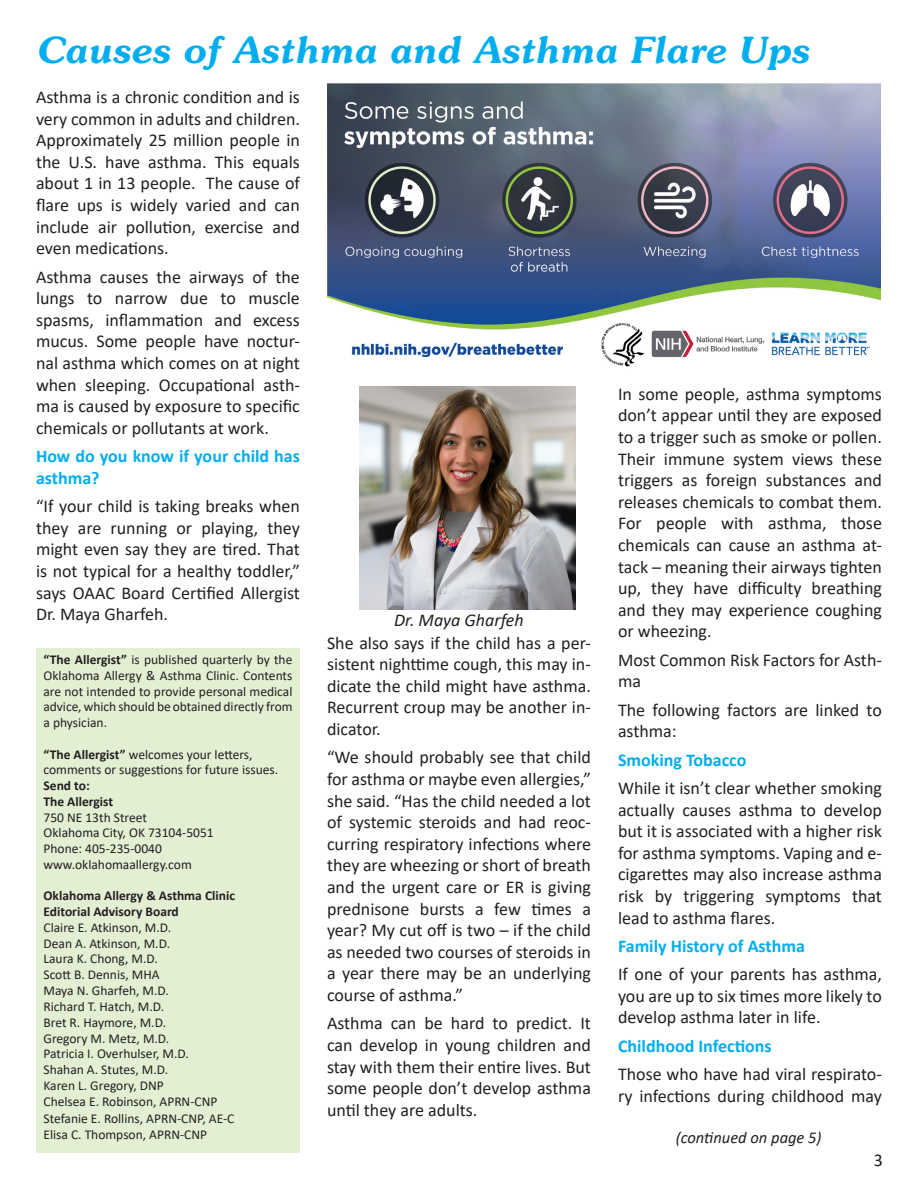
<style>
.page{position:relative;width:918px;height:1188px;background:#fff}
.page>*{position:absolute;margin:0;border:0;box-sizing:border-box;transform-origin:0 0}
.t1{font:italic 600 36px "Souvenir";color:#00aeef}
.t2{font:18px/21.6px "Calibri";color:#231f20;text-align:justify}
.t3{font:700 18px/21.6px "Calibri";color:#00aeef}
.t4{font:italic 18px "Calibri";color:#231f20}
.t5{font:italic 16.5px "Calibri";color:#231f20}
.t6{font:13.5px/15.8px "Calibri";color:#231f20}
.t7{font:700 13.5px "Calibri";color:#231f20}
.s1{font-weight:700}
</style>
<div class="page">
<div style="left:36px;top:648px;width:264px;height:505px;background:#e3efd2"></div>
<img style="left:360px;top:386px;width:216px;height:223px">
<img style="left:327px;top:83px;width:554px;height:284px">
<p class="t1" style="left:36px;top:28px;width:774px">Causes of Asthma and Asthma Flare Ups</p>
<p class="t2" style="left:36px;top:86px;width:266px">Asthma is a chronic condition and is very common in adults and children.<br>Approximately 25 million people in the U.S. have asthma. This equals about 1 in 13 people. The cause of flare ups is widely varied and can include air pollution, exercise and even medications.</p>
<p class="t2" style="left:36px;top:265px;width:265px">Asthma causes the airways of the lungs to narrow due to muscle spasms, inflammation and excess mucus. Some people have noctur&shy;nal asthma which comes on at night when sleeping. Occupational asth&shy;ma is caused by exposure to specific chemicals or pollutants at work.</p>
<p class="t3" style="left:36px;top:445px;width:266px">How do you know if your child has asthma?</p>
<p class="t2" style="left:36px;top:495px;width:266px">“If your child is taking breaks when they are running or playing, they might even say they are tired. That is not typical for a healthy toddler,” says OAAC Board Certified Allergist Dr. Maya Gharfeh.</p>
<p class="t6" style="left:44px;top:651px;width:251px;text-align:justify"><span class="s1">“The Allergist”</span> is published quarterly by the Oklahoma Allergy &amp; Asthma Clinic. Contents are not intended to provide personal medical advice, which should be obtained directly from a physician.</p>
<p class="t6" style="left:44px;top:746px;width:211px"><span class="s1">“The Allergist”</span> welcomes your letters,</p>
<p class="t6" style="left:44px;top:762px;width:236px">comments or suggestions for future issues.</p>
<p class="t7" style="left:44px;top:776px;width:48px">Send to:</p>
<p class="t7" style="left:44px;top:792px;width:71px">The Allergist</p>
<p class="t6" style="left:44px;top:809px;width:172px">750 NE 13th Street<br>Oklahoma City, OK 73104-5051</p>
<p class="t6" style="left:44px;top:840px;width:120px">Phone: 405-235-0040</p>
<p class="t6" style="left:44px;top:856px;width:150px">www.oklahomaallergy.com</p>
<p class="t7" style="left:44px;top:886px;width:193px">Oklahoma Allergy &amp; Asthma Clinic</p>
<p class="t7" style="left:44px;top:902px;width:137px">Editorial Advisory Board</p>
<p class="t6" style="left:44px;top:919px;width:129px">Claire E. Atkinson, M.D.<br>Dean A. Atkinson, M.D.</p>
<p class="t6" style="left:44px;top:951px;width:116px">Laura K. Chong, M.D.</p>
<p class="t6" style="left:44px;top:966px;width:118px">Scott B. Dennis, MHA</p>
<p class="t6" style="left:44px;top:983px;width:127px">Maya N. Gharfeh, M.D.</p>
<p class="t6" style="left:44px;top:998px;width:122px">Richard T. Hatch, M.D.</p>
<p class="t6" style="left:44px;top:1014px;width:124px">Bret R. Haymore, M.D.</p>
<p class="t6" style="left:44px;top:1030px;width:127px">Gregory M. Metz, M.D.</p>
<p class="t6" style="left:44px;top:1046px;width:147px">Patricia I. Overhulser, M.D.</p>
<p class="t6" style="left:44px;top:1061px;width:126px">Shahan A. Stutes, M.D.</p>
<p class="t6" style="left:44px;top:1078px;width:122px">Karen L. Gregory, DNP</p>
<p class="t6" style="left:44px;top:1094px;width:175px">Chelsea E. Robinson, APRN-CNP</p>
<p class="t6" style="left:44px;top:1110px;width:192px">Stefanie E. Rollins, APRN-CNP, AE-C</p>
<p class="t6" style="left:44px;top:1126px;width:165px">Elisa C. Thompson, APRN-CNP</p>
<p class="t4" style="left:394px;top:608px;width:131px">Dr. Maya Gharfeh</p>
<p class="t2" style="left:327px;top:631px;width:265px">She also says if the child has a per&shy;sistent nighttime cough, this may in&shy;dicate the child might have asthma.<br>Recurrent croup may be another in&shy;dicator.</p>
<p class="t2" style="left:327px;top:746px;width:266px">“We should probably see that child for asthma or maybe even allergies,” she said. “Has the child needed a lot of systemic steroids and had reoc&shy;curring respiratory infections where they are wheezing or short of breath and the urgent care or ER is giving prednisone bursts a few times a year? My cut off is two – if the child as needed two courses of steroids in a year there may be an underlying course of asthma.”</p>
<p class="t2" style="left:327px;top:1012px;width:265px">Asthma can be hard to predict. It can develop in young children and stay with them their entire lives. But some people don’t develop asthma until they are adults.</p>
<p class="t2" style="left:618px;top:382px;width:265px">In some people, asthma symptoms don’t appear until they are exposed to a trigger such as smoke or pollen.<br>Their immune system views these triggers as foreign substances and releases chemicals to combat them.<br>For people with asthma, those chemicals can cause an asthma at&shy;tack – meaning their airways tighten up, they have difficulty breathing and they may experience coughing or wheezing.</p>
<p class="t2" style="left:618px;top:648px;width:265px">Most Common Risk Factors for Asth&shy;ma</p>
<p class="t2" style="left:618px;top:698px;width:265px">The following factors are linked to asthma:</p>
<p class="t3" style="left:618px;top:749px;width:130px">Smoking Tobacco</p>
<p class="t2" style="left:618px;top:777px;width:266px">While it isn’t clear whether smoking actually causes asthma to develop but it is associated with a higher risk for asthma symptoms. Vaping and e&shy;cigarettes may also increase asthma risk by triggering symptoms that lead to asthma flares.</p>
<p class="t3" style="left:618px;top:935px;width:189px">Family History of Asthma</p>
<p class="t2" style="left:618px;top:963px;width:266px">If one of your parents has asthma, you are up to six times more likely to develop asthma later in life.</p>
<p class="t3" style="left:618px;top:1035px;width:155px">Childhood Infections</p>
<p class="t2" style="left:618px;top:1063px;width:265px">Those who have had viral respirato&shy;ry infections during childhood may</p>
<p class="t5" style="left:676px;top:1126px;width:147px">(continued on page 5)</p>
<p class="t2" style="left:874px;top:1149px;width:11px">3</p>
</div>
